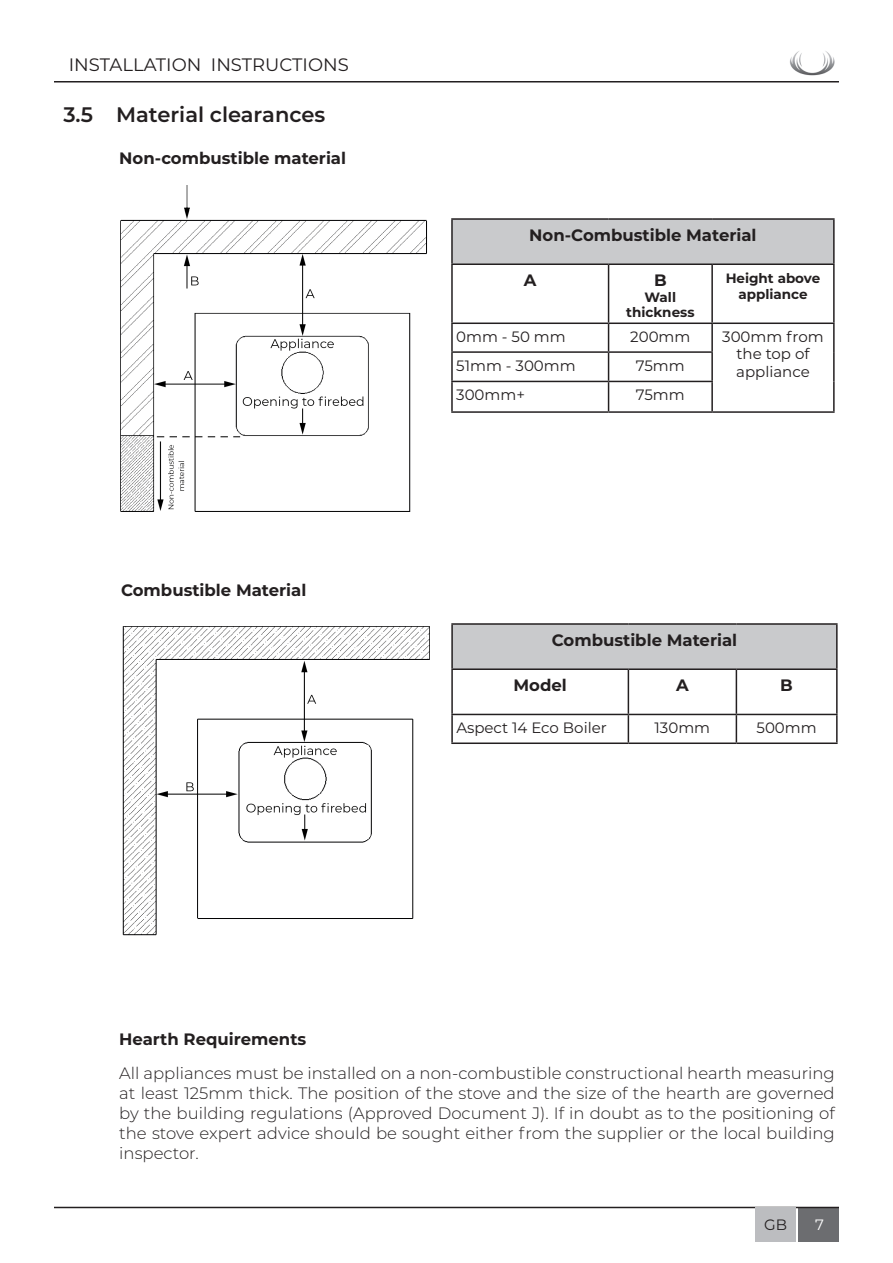
<style>
.page{position:relative;width:893px;height:1263px;background:#fff}
.page>*{position:absolute;margin:0;border:0;box-sizing:border-box;transform-origin:0 0}
.Heading{font:600 21px "Montserrat";color:#231f20}
.t1{font:18px "Montserrat";color:#231f20}
.t2{font:300 16.5px/19.8px "Montserrat";color:#231f20;text-align:justify}
.t3{font:700 16.5px "Montserrat";color:#231f20}
.t4{font:15px/17.2px "Montserrat";color:#231f20;text-align:center}
.t5{font:15px "Montserrat";color:#fff}
.t6{font:700 13.5px/15.5px "Montserrat";color:#231f20;text-align:center}
</style>
<div class="page">
<div style="left:798px;top:1207px;width:41px;height:35px;background:#6c6d70"></div>
<hr style="left:54px;top:1207px;width:785px;height:1px;background:#231f20">
<hr style="left:54px;top:81px;width:785px;height:2px;background:#231f20">
<div style="left:755px;top:1207px;width:41px;height:35px;background:#bcbdc0"></div>
<img style="left:790px;top:51px;width:45px;height:25px">
<div style="left:452px;top:624px;width:385px;height:45px;background:#c9cacc"></div>
<hr style="left:451px;top:623px;width:177px;height:2px;background:#231f20">
<hr style="left:451px;top:625px;width:2px;height:43px;background:#231f20">
<hr style="left:628px;top:623px;width:108px;height:2px;background:#231f20">
<hr style="left:736px;top:623px;width:102px;height:2px;background:#231f20">
<hr style="left:836px;top:625px;width:2px;height:43px;background:#231f20">
<hr style="left:451px;top:668px;width:177px;height:2px;background:#231f20">
<hr style="left:451px;top:670px;width:2px;height:44px;background:#231f20">
<hr style="left:628px;top:668px;width:108px;height:2px;background:#231f20">
<hr style="left:628px;top:670px;width:1px;height:44px;background:#231f20">
<hr style="left:736px;top:668px;width:102px;height:2px;background:#231f20">
<hr style="left:736px;top:670px;width:1px;height:44px;background:#231f20">
<hr style="left:836px;top:670px;width:2px;height:44px;background:#231f20">
<hr style="left:451px;top:714px;width:177px;height:1px;background:#231f20">
<hr style="left:451px;top:715px;width:2px;height:27px;background:#231f20">
<hr style="left:628px;top:714px;width:108px;height:1px;background:#231f20">
<svg style="left:628px;top:715px;width:1px;height:27px"></svg>
<hr style="left:736px;top:714px;width:102px;height:1px;background:#231f20">
<svg style="left:736px;top:715px;width:1px;height:27px"></svg>
<hr style="left:836px;top:715px;width:2px;height:27px;background:#231f20">
<hr style="left:451px;top:742px;width:177px;height:2px;background:#231f20">
<hr style="left:628px;top:742px;width:108px;height:2px;background:#231f20">
<hr style="left:736px;top:742px;width:102px;height:2px;background:#231f20">
<div style="left:452px;top:219px;width:382px;height:45px;background:#c9cacc"></div>
<hr style="left:451px;top:218px;width:158px;height:2px;background:#231f20">
<hr style="left:451px;top:220px;width:2px;height:43px;background:#231f20">
<hr style="left:609px;top:218px;width:103px;height:2px;background:#231f20">
<hr style="left:712px;top:218px;width:123px;height:2px;background:#231f20">
<hr style="left:833px;top:220px;width:2px;height:43px;background:#231f20">
<hr style="left:451px;top:263px;width:158px;height:2px;background:#231f20">
<hr style="left:451px;top:265px;width:2px;height:57px;background:#231f20">
<hr style="left:609px;top:263px;width:103px;height:2px;background:#231f20">
<hr style="left:608px;top:265px;width:1px;height:57px;background:#231f20">
<hr style="left:712px;top:263px;width:123px;height:2px;background:#231f20">
<hr style="left:711px;top:265px;width:2px;height:57px;background:#231f20">
<hr style="left:833px;top:265px;width:2px;height:57px;background:#231f20">
<hr style="left:451px;top:322px;width:158px;height:2px;background:#231f20">
<hr style="left:451px;top:324px;width:2px;height:27px;background:#231f20">
<hr style="left:609px;top:322px;width:103px;height:2px;background:#231f20">
<hr style="left:712px;top:322px;width:123px;height:2px;background:#231f20">
<hr style="left:711px;top:324px;width:2px;height:27px;background:#231f20">
<hr style="left:833px;top:324px;width:2px;height:28px;background:#231f20">
<hr style="left:451px;top:351px;width:158px;height:2px;background:#231f20">
<hr style="left:451px;top:353px;width:2px;height:28px;background:#231f20">
<hr style="left:609px;top:351px;width:104px;height:2px;background:#231f20">
<hr style="left:711px;top:353px;width:2px;height:28px;background:#231f20">
<hr style="left:833px;top:352px;width:2px;height:29px;background:#231f20">
<hr style="left:451px;top:381px;width:158px;height:1px;background:#231f20">
<hr style="left:451px;top:382px;width:2px;height:29px;background:#231f20">
<hr style="left:609px;top:381px;width:104px;height:1px;background:#231f20">
<svg style="left:608px;top:324px;width:1px;height:87px"></svg>
<hr style="left:711px;top:382px;width:2px;height:29px;background:#231f20">
<hr style="left:833px;top:381px;width:2px;height:30px;background:#231f20">
<hr style="left:451px;top:411px;width:158px;height:2px;background:#231f20">
<hr style="left:609px;top:411px;width:103px;height:2px;background:#231f20">
<hr style="left:712px;top:411px;width:123px;height:2px;background:#231f20">
<img style="left:120px;top:186px;width:307px;height:326px">
<img style="left:122px;top:626px;width:308px;height:310px">
<p class="t1" style="left:69px;top:53px;width:281px">INSTALLATION INSTRUCTIONS</p>
<p class="Heading" style="left:63px;top:100px;width:264px">3.5 Material clearances</p>
<p class="t3" style="left:119px;top:146px;width:228px">Non-combustible material</p>
<p class="t3" style="left:121px;top:578px;width:187px">Combustible Material</p>
<p class="t3" style="left:529px;top:223px;width:229px">Non-Combustible Material</p>
<p class="t3" style="left:524px;top:268px;width:14px">A</p>
<p class="t3" style="left:654px;top:268px;width:14px">B</p>
<p class="t6" style="left:626px;top:289px;width:70px">Wall thickness</p>
<p class="t6" style="left:726px;top:270px;width:96px">Height above appliance</p>
<p class="t4" style="left:456px;top:328px;width:111px">0mm - 50 mm</p>
<p class="t4" style="left:630px;top:328px;width:62px">200mm</p>
<p class="t4" style="left:722px;top:328px;width:103px">300mm from the top of appliance</p>
<p class="t4" style="left:456px;top:356px;width:121px">51mm - 300mm</p>
<p class="t4" style="left:636px;top:356px;width:50px">75mm</p>
<p class="t4" style="left:456px;top:386px;width:70px">300mm+</p>
<p class="t4" style="left:636px;top:386px;width:50px">75mm</p>
<p class="t3" style="left:552px;top:628px;width:187px">Combustible Material</p>
<p class="t3" style="left:514px;top:673px;width:55px">Model</p>
<p class="t3" style="left:676px;top:673px;width:14px">A</p>
<p class="t3" style="left:780px;top:673px;width:14px">B</p>
<p class="t4" style="left:456px;top:719px;width:152px">Aspect 14 Eco Boiler</p>
<p class="t4" style="left:655px;top:719px;width:57px">130mm</p>
<p class="t4" style="left:756px;top:719px;width:62px">500mm</p>
<p class="t3" style="left:119px;top:1027px;width:189px">Hearth Requirements</p>
<p class="t2" style="left:119px;top:1063px;width:717px">All appliances must be installed on a non-combustible constructional hearth measuring at least 125mm thick. The position of the stove and the size of the hearth are governed by the building regulations (Approved Document J). If in doubt as to the positioning of the stove expert advice should be sought either from the supplier or the local building inspector.</p>
<p class="t4" style="left:764px;top:1215px;width:24px">GB</p>
<p class="t5" style="left:815px;top:1214px;width:10px">7</p>
</div>
